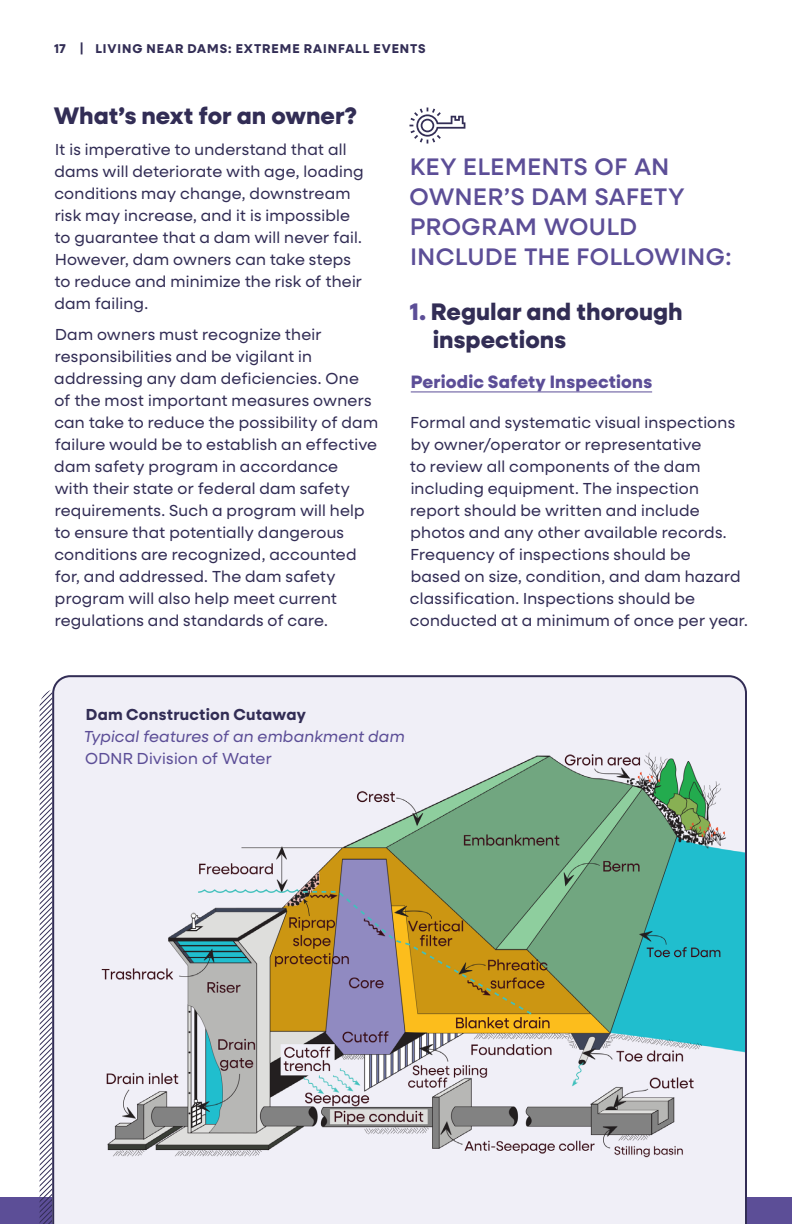
<style>
.page{position:relative;width:792px;height:1224px;background:#fff}
.page>*{position:absolute;margin:0;border:0;box-sizing:border-box;transform-origin:0 0}
.t1{font:500 24px/30px "Neulis Sans";letter-spacing:.025em;color:#5c4e97}
.t2{font:800 24px/28px "Neulis Sans";color:#322d55}
.t3{font:800 18px "Neulis Sans";letter-spacing:.01em;color:#5c4e97}
.t4{font:16px/22px "Neulis Sans";letter-spacing:.015em;color:#322d55}
.t5{font:italic 16px "Neulis Sans";letter-spacing:.015em;color:#5c4e97}
.t6{font:700 16px "Neulis Sans";letter-spacing:.015em;color:#322d55}
.t7{font:16px "Neulis Sans";letter-spacing:.015em;color:#5c4e97}
.t8{font:700 12.8px "Neulis Sans";letter-spacing:.075em;color:#322d55}
.s1{color:#5c4e97}
</style>
<div class="page">
<div style="left:0;top:1197px;width:792px;height:27px;background:#5c4e97"></div>
<svg style="left:40px;top:690px;width:11px;height:534px"></svg>
<svg style="left:51px;top:675px;width:696px;height:549px"></svg>
<hr style="left:411px;top:391px;width:241px;height:1px;background:#5c4e97">
<svg style="left:410px;top:108px;width:55px;height:36px"></svg>
<p class="t8" style="left:54px;top:39px;width:373px">17 | LIVING NEAR DAMS: EXTREME RAINFALL EVENTS</p>
<h1 class="t2" style="left:54px;top:101px;width:305px">What’s next for an owner?</h1>
<p class="t4" style="left:54px;top:138px;width:311px">It is imperative to understand that all dams will deteriorate with age, loading conditions may change, downstream risk may increase, and it is impossible to guarantee that a dam will never fail.<br>However, dam owners can take steps to reduce and minimize the risk of their dam failing.</p>
<p class="t4" style="left:54px;top:323px;width:325px">Dam owners must recognize their responsibilities and be vigilant in addressing any dam deficiencies. One of the most important measures owners can take to reduce the possibility of dam failure would be to establish an effective dam safety program in accordance<br>with their state or federal dam safety requirements. Such a program will help to ensure that potentially dangerous conditions are recognized, accounted for, and addressed. The dam safety program will also help meet current regulations and standards of care.</p>
<h1 class="t1" style="left:410px;top:151px;width:323px">KEY ELEMENTS OF AN<br>OWNER’S DAM SAFETY<br>PROGRAM WOULD<br>INCLUDE THE FOLLOWING:</h1>
<h1 class="t2" style="left:433px;top:297px;width:252px;text-indent:-23px"><span class="s1">1.</span> Regular and thorough inspections</h1>
<p class="t3" style="left:411px;top:368px;width:243px">Periodic Safety Inspections</p>
<p class="t4" style="left:410px;top:411px;width:340px">Formal and systematic visual inspections by owner/operator or representative<br>to review all components of the dam including equipment. The inspection report should be written and include photos and any other available records.<br>Frequency of inspections should be<br>based on size, condition, and dam hazard classification. Inspections should be conducted at a minimum of once per year.</p>
<p class="t6" style="left:86px;top:703px;width:222px">Dam Construction Cutaway</p>
<p class="t5" style="left:84px;top:725px;width:323px">Typical features of an embankment dam</p>
<p class="t7" style="left:85px;top:747px;width:188px">ODNR Division of Water</p>
</div>
